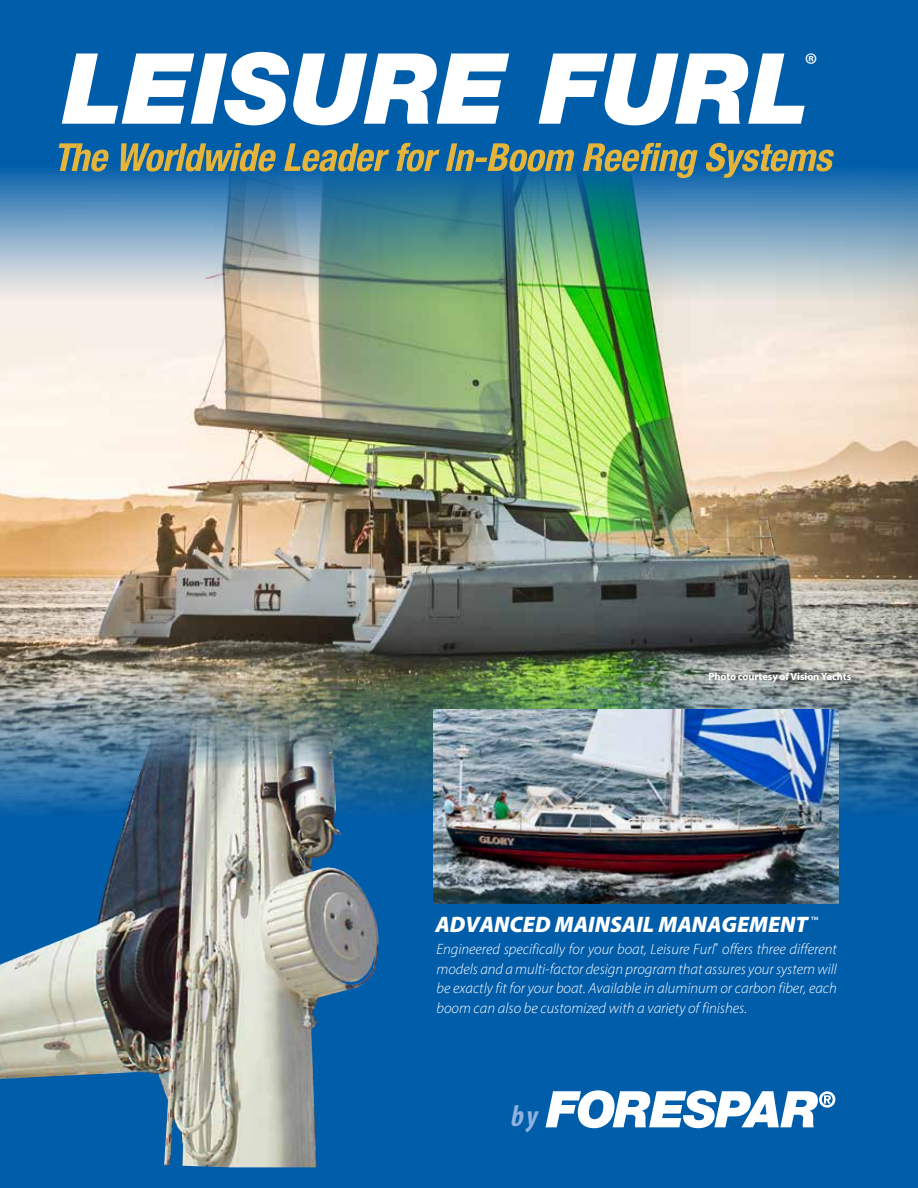
<style>
.page{position:relative;width:918px;height:1188px;background:#005daa}
.page>*{position:absolute;margin:0;border:0;box-sizing:border-box;transform-origin:0 0}
.t1{font:31.5px "Myriad Pro";color:#fff}
.t2{font:italic 30px "Myriad Variable Concept";color:#8fb3de}
.t3{font:italic 22.5px "Myriad Variable Concept";color:#fff}
.t4{font:italic 15px/19.5px "Myriad Variable Concept";color:#fff;text-align:justify}
.t5{font:10.5px "Myriad Variable Concept";letter-spacing:-.005em;color:#fff}
</style>
<div class="page">
<svg style="left:546px;top:1090px;width:289px;height:38px"></svg>
<img style="left:0;top:171px;width:918px;height:676px">
<svg style="left:62px;top:52px;width:743px;height:73px;fill:#fff"></svg>
<svg style="left:59px;top:143px;width:775px;height:35px"></svg>
<img style="left:434px;top:710px;width:404px;height:193px">
<img style="left:0;top:702px;width:380px;height:465px">
<h1 class="t1" style="left:805px;top:45px;width:15px">®</h1>
<p class="t5" style="left:708px;top:670px;width:144px">Photo courtesy of Vision Yachts</p>
<h3 class="t3" style="left:435px;top:911px;width:385px">ADVANCED MAINSAIL MANAGEMENT <sup>™</sup></h3>
<p class="t4" style="left:436px;top:939px;width:402px">Engineered specifically for your boat, Leisure Furl<sup>®</sup> offers three different models and a multi-factor design program that assures your system will be exactly fit for your boat. Available in aluminum or carbon fiber, each boom can also be customized with a variety of finishes.</p>
<h2 class="t2" style="left:511px;top:1098px;width:28px">by</h2>
</div>
